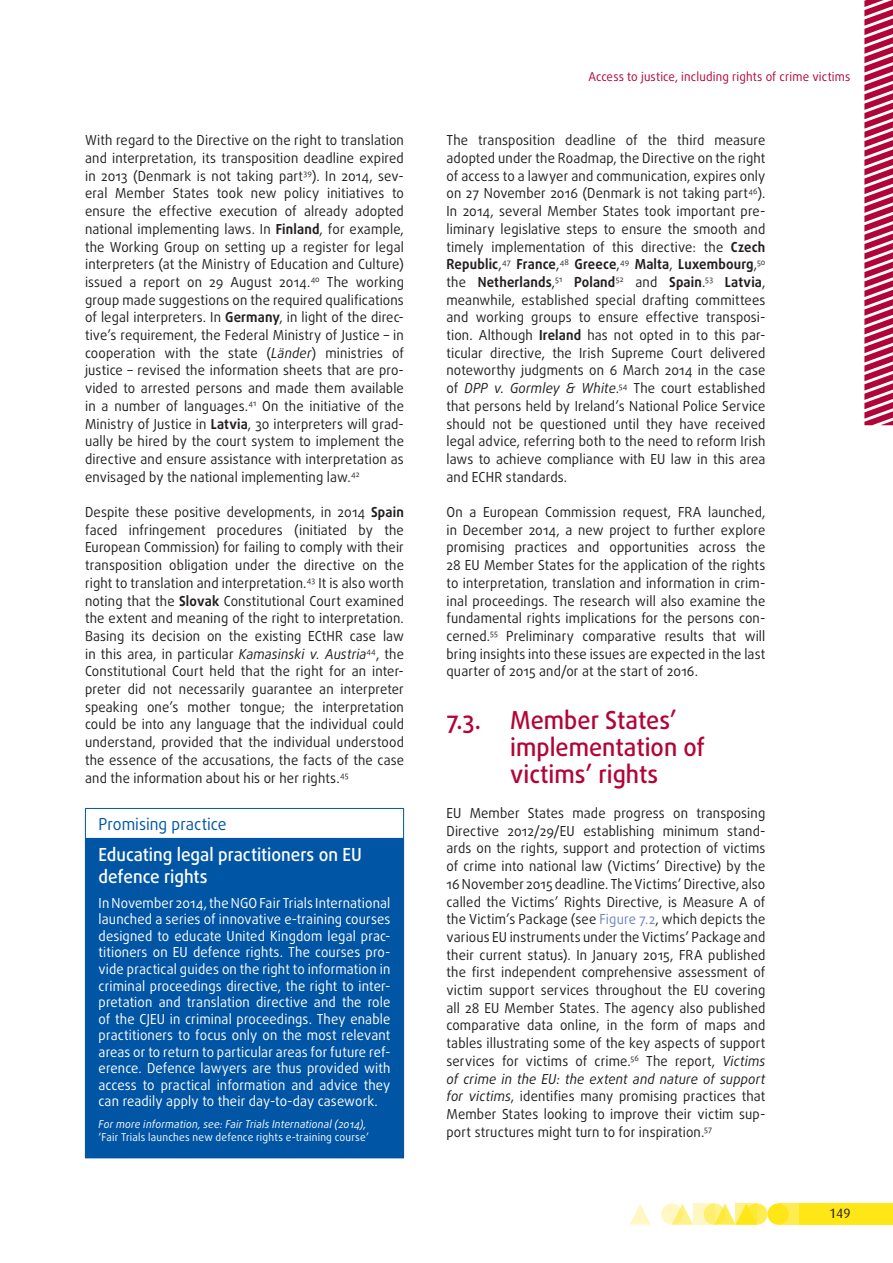
<style>
.page{position:relative;width:893px;height:1263px;background:#fff}
.page>*{position:absolute;margin:0;border:0;box-sizing:border-box;transform-origin:0 0}
.title_1_1{font:500 24.75px/27px "Daxline Pro";color:#b30437;scale:.95 1}
.PROMISING_title{font:500 18px/21.6px "Daxline Pro";color:#fff;scale:.95 1}
.PROMISING_super{font:16.5px "Daxline Pro";color:#0155a5;scale:.95 1}
.body{font:13.8px/17.7px "Daxline Pro";letter-spacing:.01em;color:#231f20;text-align:justify;scale:.95 1}
.PROMISING_body{font:13.8px/16.5px "Daxline Pro";letter-spacing:.01em;color:#fff;text-align:justify;scale:.95 1}
.t1{font:13.5px "Dax";color:#231f20}
.t2{font:12.3px "Daxline Pro";letter-spacing:.015em;color:#b30437;scale:.95 1}
.PROMISING_more_info{font:italic 10.8px/12.9px "Daxline Pro";letter-spacing:.015em;color:#fff;scale:.95 1}
.s1{font-weight:700}
.s2{font-style:italic}
.s3{font-style:normal}
.s4{color:#6c84c1}
</style>
<div class="page">
<div style="left:746px;top:1203px;width:21px;height:22px;background:#ffec50;border-radius:50%"></div>
<div style="left:778px;top:1203px;width:21px;height:22px;background:#ffec50"></div>
<div style="left:799px;top:1203px;width:94px;height:22px;background:#ffe616"></div>
<svg style="left:675px;top:1203px;width:18px;height:22px"></svg>
<svg style="left:629px;top:1204px;width:22px;height:21px"></svg>
<div style="left:767px;top:1203px;width:22px;height:22px;background:#ffe616;border-radius:50%"></div>
<svg style="left:718px;top:1203px;width:18px;height:22px"></svg>
<svg style="left:704px;top:1203px;width:21px;height:22px"></svg>
<svg style="left:661px;top:1203px;width:21px;height:22px"></svg>
<svg style="left:736px;top:1203px;width:21px;height:22px"></svg>
<svg style="left:693px;top:1203px;width:21px;height:22px"></svg>
<svg style="left:864px;top:0;width:29px;height:425px"></svg>
<div style="left:85px;top:838px;width:319px;height:320px;background:#0155a5"></div>
<svg style="left:85px;top:809px;width:1px;height:29px"></svg>
<svg style="left:403px;top:809px;width:1px;height:29px"></svg>
<hr style="left:85px;top:808px;width:319px;height:1px;background:#0155a5">
<p class="body" style="left:85px;top:132px;width:337px">With regard to the Directive on the right to translation and interpretation, its transposition deadline expired in 2013 (Denmark is not taking part<sup>39</sup>). In 2014, sev&shy;eral Member States took new policy initiatives to ensure the effective execution of already adopted national implementing laws. In <span class="s1">Finland</span>, for example, the Working Group on setting up a register for legal interpreters (at the Ministry of Education and Culture) issued a report on 29 August 2014.<sup>40</sup> The working group made suggestions on the required qualifications of legal interpreters. In <span class="s1">Germany</span>, in light of the direc&shy;tive’s requirement, the Federal Ministry of Justice – in cooperation with the state (<span class="s2">Länder</span>) ministries of justice – revised the information sheets that are pro&shy;vided to arrested persons and made them available in a number of languages.<sup>41</sup> On the initiative of the Ministry of Justice in <span class="s1">Latvia</span>, 30 interpreters will grad&shy;ually be hired by the court system to implement the directive and ensure assistance with interpretation as envisaged by the national implementing law.<sup>42</sup></p>
<p class="body" style="left:85px;top:503px;width:337px">Despite these positive developments, in 2014 <span class="s1">Spain </span>faced infringement procedures (initiated by the European Commission) for failing to comply with their transposition obligation under the directive on the right to translation and interpretation.<sup>43</sup> It is also worth noting that the <span class="s1">Slovak</span> Constitutional Court examined the extent and meaning of the right to interpretation.<br>Basing its decision on the existing ECtHR case law in this area, in particular <span class="s2">Kamasinski v. Austria</span><sup>44</sup>, the Constitutional Court held that the right for an inter&shy;preter did not necessarily guarantee an interpreter speaking one’s mother tongue; the interpretation could be into any language that the individual could understand, provided that the individual understood the essence of the accusations, the facts of the case and the information about his or her rights.<sup>45</sup></p>
<p class="PROMISING_super" style="left:99px;top:813px;width:136px">Promising practice</p>
<p class="PROMISING_title" style="left:99px;top:844px;width:279px">Educating legal practitioners on EU defence rights</p>
<p class="PROMISING_body" style="left:99px;top:894px;width:309px">In November 2014, the NGO Fair Trials International launched a series of innovative e-training courses designed to educate United Kingdom legal prac&shy;titioners on EU defence rights. The courses pro&shy;vide practical guides on the right to information in criminal proceedings directive, the right to inter&shy;pretation and translation directive and the role of the CJEU in criminal proceedings. They enable practitioners to focus only on the most relevant areas or to return to particular areas for future ref&shy;erence. Defence lawyers are thus provided with access to practical information and advice they can readily apply to their day-to-day casework.</p>
<p class="PROMISING_more_info" style="left:99px;top:1118px;width:286px">For more information, see: Fair Trials International (2014), <span class="s3">‘Fair Trials launches new defence rights e-training course’</span></p>
<p class="t2" style="left:588px;top:68px;width:277px">Access to justice, including rights of crime victims</p>
<p class="body" style="left:446px;top:132px;width:337px">The transposition deadline of the third measure adopted under the Roadmap, the Directive on the right of access to a lawyer and communication, expires only on 27 November 2016 (Denmark is not taking part<sup>46</sup>).<br>In 2014, several Member States took important pre&shy;liminary legislative steps to ensure the smooth and timely implementation of this directive: the <span class="s1">Czech Republic</span>,<sup>47</sup> <span class="s1">France</span>,<sup>48</sup> <span class="s1">Greece</span>,<sup>49</sup> <span class="s1">Malta</span>, <span class="s1">Luxembourg</span>,<sup>50 </sup>the <span class="s1">Netherlands</span>,<sup>51</sup> <span class="s1">Poland</span><sup>52</sup> and <span class="s1">Spain</span>.<sup>53</sup> <span class="s1">Latvia</span>, meanwhile, established special drafting committees and working groups to ensure effective transposi&shy;tion. Although <span class="s1">Ireland</span> has not opted in to this par&shy;ticular directive, the Irish Supreme Court delivered noteworthy judgments on 6 March 2014 in the case of <span class="s2">DPP v. Gormley &amp; White</span>.<sup>54</sup> The court established that persons held by Ireland’s National Police Service should not be questioned until they have received legal advice, referring both to the need to reform Irish laws to achieve compliance with EU law in this area and ECHR standards.</p>
<p class="body" style="left:446px;top:503px;width:337px">On a European Commission request, FRA launched, in December 2014, a new project to further explore promising practices and opportunities across the 28 EU Member States for the application of the rights to interpretation, translation and information in crim&shy;inal proceedings. The research will also examine the fundamental rights implications for the persons con&shy;cerned.<sup>55</sup> Preliminary comparative results that will bring insights into these issues are expected in the last quarter of 2015 and/or at the start of 2016.</p>
<p class="title_1_1" style="left:446px;top:706px;width:34px">7.3.</p>
<p class="title_1_1" style="left:510px;top:706px;width:206px">Member States’ implementation of victims’ rights</p>
<p class="body" style="left:446px;top:804px;width:337px">EU Member States made progress on transposing Directive 2012/29/EU establishing minimum stand&shy;ards on the rights, support and protection of victims of crime into national law (Victims’ Directive) by the 16 November 2015 deadline. The Victims’ Directive, also called the Victims’ Rights Directive, is Measure A of the Victim’s Package (see <span class="s4">Figure 7.2</span>, which depicts the various EU instruments under the Victims’ Package and their current status). In January 2015, FRA published the first independent comprehensive assessment of victim support services throughout the EU covering all 28 EU Member States. The agency also published comparative data online, in the form of maps and tables illustrating some of the key aspects of support services for victims of crime.<sup>56</sup> The report, <span class="s2">Victims of crime in the EU: the extent and nature of support for victims</span>, identifies many promising practices that Member States looking to improve their victim sup&shy;port structures might turn to for inspiration.<sup>57</sup></p>
<p class="t1" style="left:829px;top:1206px;width:23px">149</p>
</div>
